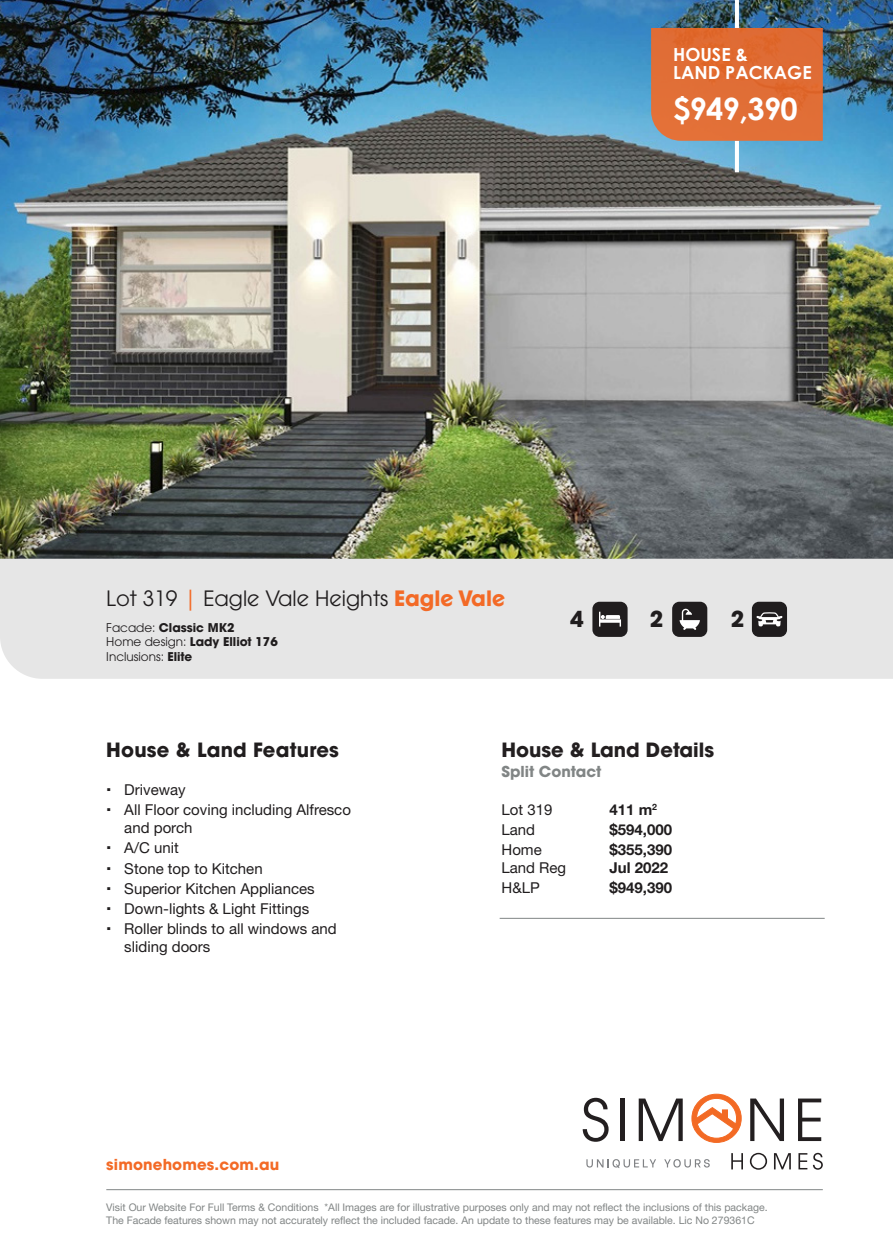
<style>
.page{position:relative;width:893px;height:1251px;background:#fff}
.page>*{position:absolute;margin:0;border:0;box-sizing:border-box;transform-origin:0 0}
.t1{font:700 30.75px "Century Gothic";letter-spacing:-.02em;color:#fff}
.t2{font:700 21.9px "ITC Avant Garde Pro";color:#201d1e}
.t3{font:21px "ITC Avant Garde Pro";color:#201d1e}
.t4{font:700 19.5px "ITC Avant Garde Pro";letter-spacing:.01em;color:#201d1e}
.t5{font:700 19.5px "ITC Avant Garde Pro";color:#231f20}
.t6{font:700 18px/18px "Century Gothic";color:#fff}
.t7{font:15px/18px "Helvetica Neue LT 55 Rm";color:#201d1e}
.t8{font:15px "Helvetica Neue LT 75 Bd";color:#201d1e}
.t9{font:700 15px "ITC Avant Garde Pro";letter-spacing:.01em;color:#f36a26}
.t10{font:700 15px "ITC Avant Garde Pro";color:#818585}
.t11{font:12px/14.4px "ITC Avant Garde Pro";color:#201d1e}
.t12{font:10.5px/12.6px "Helvetica Neue LT 55 Rm";color:#818585}
.s1{color:#f36a26}
.s2{font-weight:700;color:#f36a26}
.s3{font-weight:700}
</style>
<div class="page">
<img style="left:0;top:0;width:893px;height:558px">
<div style="left:0;top:558px;width:893px;height:120px;background:#e6e6e6"></div>
<svg style="left:586px;top:1159px;width:70px;height:8px"></svg>
<svg style="left:664px;top:1159px;width:46px;height:8px"></svg>
<svg style="left:583px;top:1097px;width:26px;height:44px"></svg>
<div style="left:620px;top:1098px;width:5px;height:42px;background:#231f20"></div>
<svg style="left:639px;top:1098px;width:44px;height:42px"></svg>
<svg style="left:691px;top:1093px;width:51px;height:49px"></svg>
<svg style="left:750px;top:1098px;width:34px;height:42px"></svg>
<svg style="left:798px;top:1098px;width:23px;height:42px"></svg>
<svg style="left:731px;top:1153px;width:12px;height:16px"></svg>
<svg style="left:750px;top:1152px;width:17px;height:17px"></svg>
<svg style="left:774px;top:1153px;width:17px;height:16px"></svg>
<svg style="left:798px;top:1153px;width:9px;height:16px"></svg>
<svg style="left:813px;top:1152px;width:10px;height:17px"></svg>
<hr style="left:500px;top:917px;width:325px;height:1px;background:#818585">
<hr style="left:106px;top:1188px;width:717px;height:1px;background:#818585">
<hr style="left:735px;top:0;width:4px;height:28px;background:#fff">
<hr style="left:735px;top:141px;width:4px;height:31px;background:#fff">
<svg style="left:651px;top:28px;width:172px;height:113px"></svg>
<div style="left:592px;top:601px;width:36px;height:35px;background:#201d1e;border-radius:7px"></div>
<svg style="left:599px;top:611px;width:22px;height:15px"></svg>
<div style="left:672px;top:601px;width:35px;height:35px;background:#201d1e;border-radius:7px"></div>
<svg style="left:680px;top:608px;width:20px;height:21px"></svg>
<div style="left:752px;top:601px;width:35px;height:35px;background:#201d1e;border-radius:7px"></div>
<svg style="left:756px;top:612px;width:27px;height:14px"></svg>
<p class="t6" style="left:673px;top:45px;width:140px">HOUSE &amp;<br>LAND PACKAGE</p>
<p class="t1" style="left:673px;top:85px;width:126px">$949,390</p>
<p class="t3" style="left:106px;top:585px;width:400px">Lot 319 <span class="s1">|</span> Eagle Vale Heights <span class="s2">Eagle Vale</span></p>
<p class="t11" style="left:106px;top:620px;width:173px">Facade: <span class="s3">Classic MK2<br></span>Home design: <span class="s3">Lady Elliot 176<br></span>Inclusions: <span class="s3">Elite</span></p>
<p class="t2" style="left:570px;top:604px;width:15px">4</p>
<p class="t2" style="left:650px;top:604px;width:15px">2</p>
<p class="t2" style="left:731px;top:604px;width:15px">2</p>
<p class="t4" style="left:106px;top:737px;width:234px">House &amp; Land Features</p>
<p class="t7" style="left:124px;top:780px;width:63px">Driveway</p>
<p class="t7" style="left:124px;top:800px;width:228px">All Floor coving including Alfresco and porch</p>
<p class="t7" style="left:124px;top:838px;width:56px">A/C unit</p>
<p class="t7" style="left:124px;top:858px;width:140px">Stone top to Kitchen</p>
<p class="t7" style="left:124px;top:878px;width:192px">Superior Kitchen Appliances</p>
<p class="t7" style="left:124px;top:898px;width:187px">Down-lights &amp; Light Fittings</p>
<p class="t7" style="left:124px;top:919px;width:214px">Roller blinds to all windows and sliding doors</p>
<p class="t9" style="left:106px;top:1154px;width:174px">simonehomes.com.au</p>
<p class="t5" style="left:501px;top:737px;width:214px">House &amp; Land Details</p>
<p class="t10" style="left:501px;top:761px;width:102px">Split Contact</p>
<p class="t7" style="left:501px;top:800px;width:52px">Lot 319</p>
<p class="t8" style="left:609px;top:800px;width:49px">411 m<sup>2</sup></p>
<p class="t7" style="left:501px;top:820px;width:35px">Land</p>
<p class="t8" style="left:609px;top:820px;width:64px">$594,000</p>
<p class="t7" style="left:501px;top:840px;width:42px">Home</p>
<p class="t8" style="left:609px;top:840px;width:64px">$355,390</p>
<p class="t7" style="left:501px;top:858px;width:66px">Land Reg</p>
<p class="t8" style="left:609px;top:858px;width:60px">Jul 2022</p>
<p class="t7" style="left:501px;top:878px;width:40px">H&amp;LP</p>
<p class="t8" style="left:609px;top:878px;width:64px">$949,390</p>
<p class="t12" style="left:106px;top:1200px;width:663px">Visit Our Website For Full Terms &amp; Conditions *All Images are for illustrative purposes only and may not reflect the inclusions of this package.<br>The Facade features shown may not accurately reflect the included facade. An update to these features may be available. Lic No 279361C</p>
</div>
